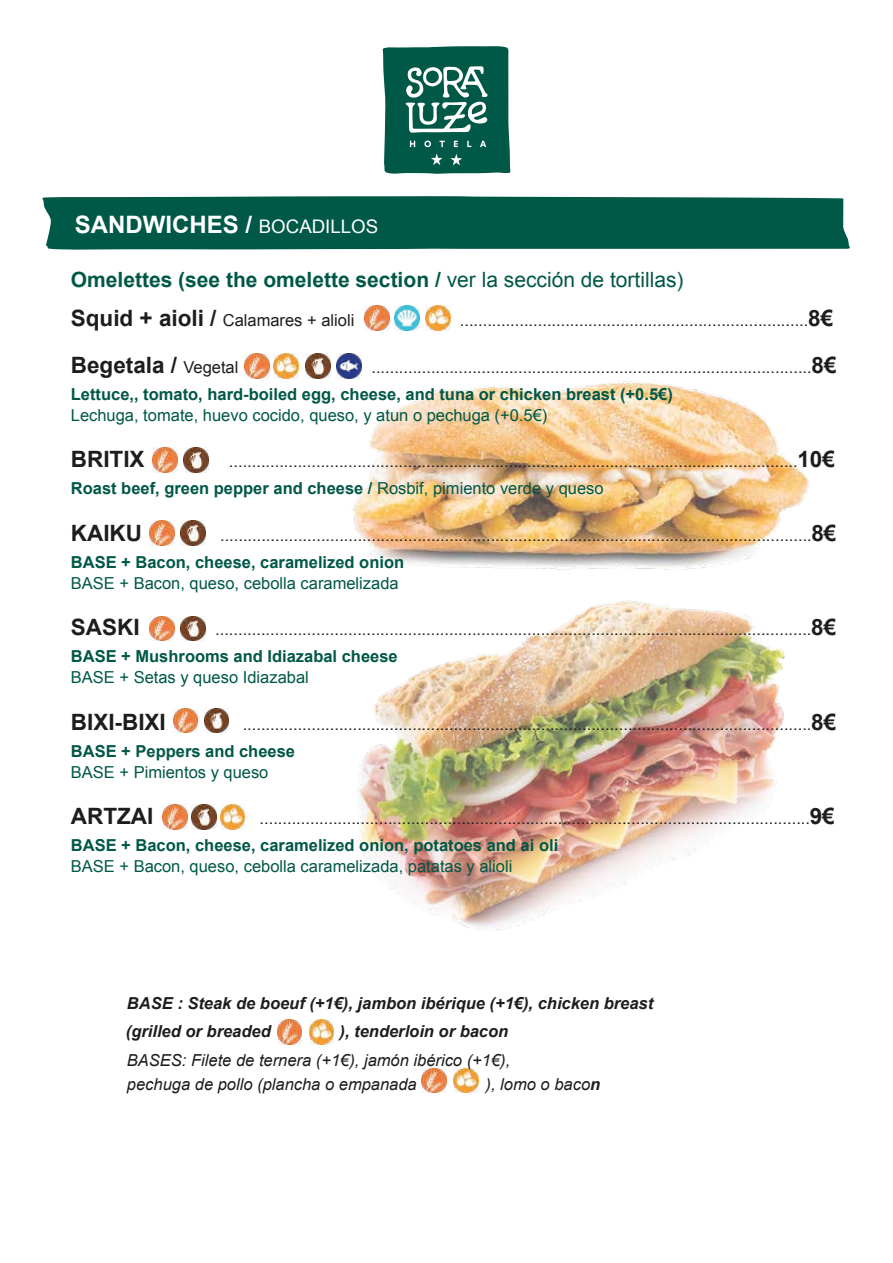
<style>
.page{position:relative;width:893px;height:1263px;background:#fff}
.page>*{position:absolute;margin:0;border:0;box-sizing:border-box;transform-origin:0 0}
.t1{font:700 24px "Arial";color:#fff}
.t2{font:700 22.5px "Arial";color:#1d1d1b}
.t3{font:700 21px "Arial";color:#005847}
.t4{font:16.5px/27px "Arial";color:#1d1d1b}
.t5{font:16.5px "Arial";color:#005847}
.t6{font:italic 700 16.5px/28.5px "Arial";color:#1d1d1b}
.t7{font:italic 16.5px/24px "Arial";color:#1d1d1b}
.s1{font-weight:400;font-size:18.75px}
.s2{font-weight:400}
.s3{font-weight:700;font-size:22.5px}
.s4{font-weight:400;font-size:16.5px}
.s5{font-weight:700;color:#005847}
.s6{color:#005847}
.s7{font-weight:700}
</style>
<div class="page">
<svg style="left:383px;top:46px;width:127px;height:128px;background:#2a7365"></svg>
<img style="left:149px;top:600px;width:636px;height:329px">
<svg style="left:149px;top:353px;width:660px;height:217px"></svg>
<div style="left:42px;top:196px;width:808px;height:54px;background:#005847"></div>
<img style="left:364px;top:306px;width:25px;height:24px">
<img style="left:245px;top:354px;width:24px;height:25px">
<img style="left:153px;top:448px;width:25px;height:25px">
<img style="left:425px;top:306px;width:25px;height:24px">
<img style="left:274px;top:354px;width:25px;height:25px">
<img style="left:395px;top:306px;width:25px;height:24px">
<img style="left:306px;top:354px;width:24px;height:25px">
<img style="left:163px;top:805px;width:24px;height:24px">
<img style="left:220px;top:805px;width:25px;height:24px">
<img style="left:277px;top:1020px;width:25px;height:24px">
<img style="left:309px;top:1020px;width:25px;height:24px">
<img style="left:422px;top:1068px;width:24px;height:25px">
<img style="left:454px;top:1068px;width:25px;height:25px">
<img style="left:192px;top:805px;width:25px;height:24px">
<img style="left:184px;top:448px;width:25px;height:25px">
<img style="left:150px;top:521px;width:24px;height:24px">
<img style="left:181px;top:521px;width:24px;height:24px">
<img style="left:150px;top:616px;width:24px;height:25px">
<img style="left:181px;top:616px;width:24px;height:25px">
<img style="left:173px;top:708px;width:25px;height:25px">
<img style="left:204px;top:708px;width:25px;height:25px">
<img style="left:337px;top:354px;width:24px;height:25px">
<h1 class="t1" style="left:75px;top:209px;width:305px">SANDWICHES / <span class="s1">BOCADILLOS</span></h1>
<p class="t3" style="left:71px;top:266px;width:614px">Omelettes (see the omelette section / <span class="s2">ver la sección de tortillas)</span></p>
<p class="t4" style="left:71px;top:307px;width:285px"><span class="s3">Squid + aioli /</span> Calamares + alioli</p>
<p class="t4" style="left:460px;top:307px;width:375px">............................................................................<span class="s3">8€</span></p>
<h2 class="t2" style="left:71px;top:350px;width:169px">Begetala / <span class="s4">Vegetal</span></h2>
<p class="t4" style="left:71px;top:353px;width:767px;text-indent:301px">................................................................................................<span class="s3">8€<br></span><span class="s5">Lettuce,, tomato, hard-boiled egg, cheese, and tuna or chicken breast (+0.5€)</span></p>
<p class="t5" style="left:71px;top:404px;width:478px">Lechuga, tomate, huevo cocido, queso, y atun o pechuga (+0.5€)</p>
<h2 class="t2" style="left:71px;top:444px;width:75px">BRITIX</h2>
<p class="t4" style="left:71px;top:448px;width:766px;text-indent:158px">............................................................................................................................<span class="s3">10€<br></span><span class="s5">Roast beef, green pepper and cheese /</span> <span class="s6">Rosbif, pimiento verde y queso</span></p>
<h2 class="t2" style="left:71px;top:518px;width:73px">KAIKU</h2>
<p class="t4" style="left:71px;top:521px;width:767px;text-indent:149px">.................................................................................................................................<span class="s3">8€<br></span><span class="s5">BASE + Bacon, cheese, caramelized onion</span></p>
<p class="t5" style="left:71px;top:572px;width:329px">BASE + Bacon, queso, cebolla caramelizada</p>
<h2 class="t2" style="left:71px;top:612px;width:70px">SASKI</h2>
<p class="t4" style="left:71px;top:616px;width:767px;text-indent:144px">..................................................................................................................................<span class="s3">8€<br></span><span class="s5">BASE + Mushrooms and Idiazabal cheese</span></p>
<p class="t5" style="left:71px;top:666px;width:240px">BASE + Setas y queso Idiazabal</p>
<h2 class="t2" style="left:71px;top:707px;width:97px">BIXI-BIXI</h2>
<p class="t4" style="left:71px;top:710px;width:767px;text-indent:172px">............................................................................................................................<span class="s3">8€<br></span><span class="s5">BASE + Peppers and cheese</span></p>
<p class="t5" style="left:71px;top:761px;width:199px">BASE + Pimientos y queso</p>
<h2 class="t2" style="left:71px;top:801px;width:84px">ARTZAI</h2>
<p class="t4" style="left:71px;top:805px;width:765px;text-indent:189px">........................................................................................................................<span class="s3">9€<br></span><span class="s5">BASE + Bacon, cheese, caramelized onion, potatoes and ai oli</span></p>
<p class="t5" style="left:71px;top:855px;width:443px">BASE + Bacon, queso, cebolla caramelizada, patatas y alioli</p>
<p class="t6" style="left:126px;top:989px;width:529px">BASE : Steak de boeuf (+1€), jambon ibérique (+1€), chicken breast (grilled or breaded</p>
<p class="t6" style="left:340px;top:1018px;width:170px">), tenderloin or bacon</p>
<p class="t7" style="left:127px;top:1048px;width:385px">BASES: Filete de ternera (+1€), jamón ibérico (+1€), pechuga de pollo (plancha o empanada</p>
<p class="t7" style="left:486px;top:1072px;width:116px">), lomo o baco<span class="s7">n</span></p>
</div>
